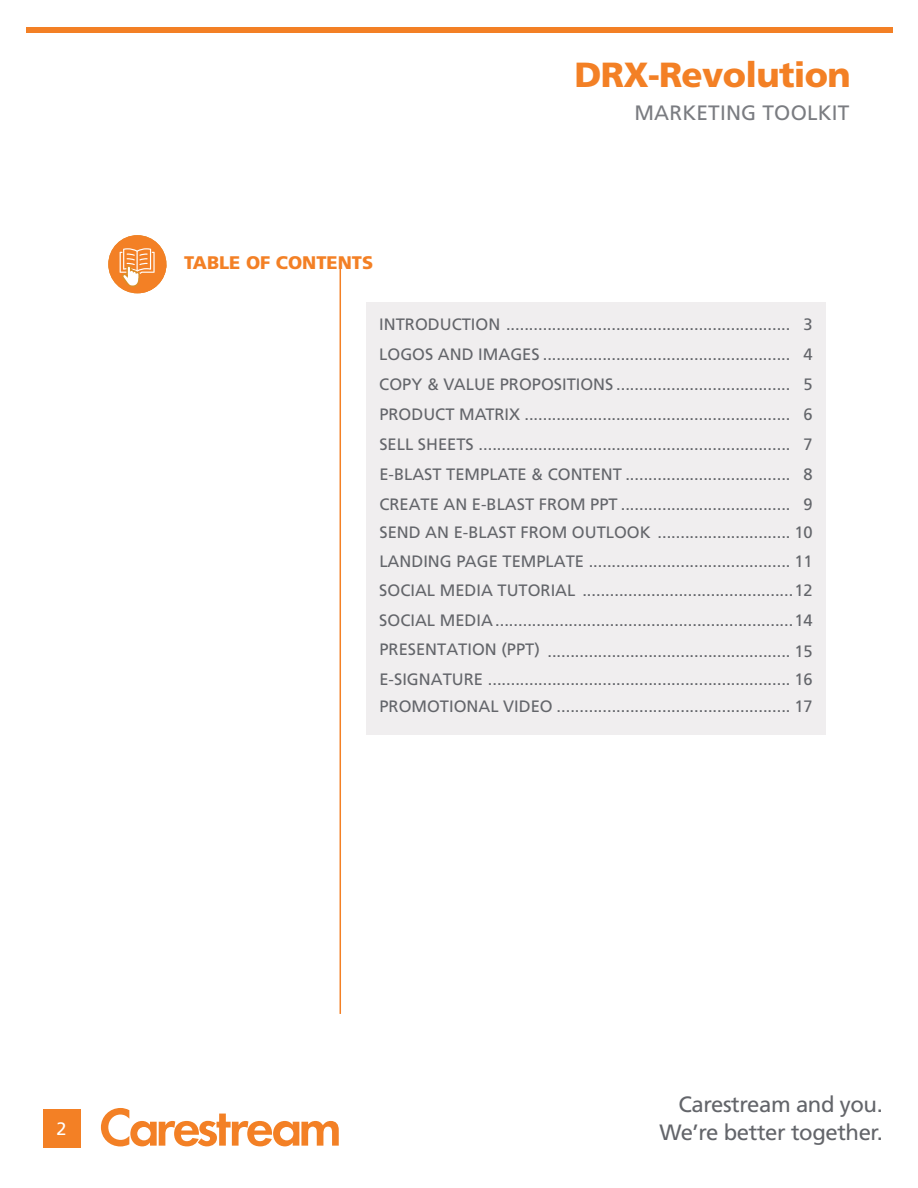
<style>
.page{position:relative;width:918px;height:1188px;background:#fff}
.page>*{position:absolute;margin:0;border:0;box-sizing:border-box;transform-origin:0 0}
.t1{font:900 34.8px "Frutiger LT Std";letter-spacing:-.02em;color:#f38025}
.t2{font:22.2px/27.8px "Frutiger LT Std";letter-spacing:-.02em;color:#63656a;text-align:right}
.t3{font:20.85px "Frutiger LT Std";letter-spacing:.01em;color:#7a7c81}
.t4{font:900 18.3px "Frutiger LT Std";color:#f38025}
.t5{font:18px "Frutiger LT Std";color:#fff}
.t6{font:16.5px/30px "Frutiger LT Std";color:#63656a;text-align:justify}
</style>
<div class="page">
<div style="left:43px;top:1109px;width:37px;height:39px;background:#f38025"></div>
<svg style="left:101px;top:1108px;width:238px;height:38px"></svg>
<div style="left:26px;top:27px;width:866px;height:5px;background:#f38025"></div>
<div style="left:366px;top:302px;width:459px;height:432px;background:#f0eeef"></div>
<hr style="left:340px;top:264px;width:1px;height:750px;background:#f38025">
<div style="left:108px;top:235px;width:58px;height:58px;background:#f38025;border-radius:50%"></div>
<svg style="left:120px;top:248px;width:46px;height:45px"></svg>
<p class="t4" style="left:184px;top:252px;width:191px">TABLE OF CONTENTS</p>
<h1 class="t1" style="left:574px;top:53px;width:278px">DRX-Revolution</h1>
<p class="t3" style="left:634px;top:100px;width:217px">MARKETING TOOLKIT</p>
<p class="t6" style="left:379px;top:310px;width:435px">INTRODUCTION .............................................................. 3<br>LOGOS AND IMAGES ...................................................... 4<br>COPY &amp; VALUE PROPOSITIONS ...................................... 5<br>PRODUCT MATRIX .......................................................... 6<br>SELL SHEETS .................................................................... 7<br>E-BLAST TEMPLATE &amp; CONTENT .................................... 8<br>CREATE AN E-BLAST FROM PPT ..................................... 9</p>
<p class="t6" style="left:379px;top:518px;width:435px">SEND AN E-BLAST FROM OUTLOOK ............................. 10</p>
<p class="t6" style="left:379px;top:546px;width:435px">LANDING PAGE TEMPLATE ............................................ 11</p>
<p class="t6" style="left:379px;top:575px;width:435px">SOCIAL MEDIA TUTORIAL ..............................................12<br>SOCIAL MEDIA.................................................................14</p>
<p class="t6" style="left:379px;top:635px;width:162px">PRESENTATION (PPT)</p>
<p class="t6" style="left:379px;top:637px;width:435px;line-height:28.5px;text-align:right">..................................................... 15<br>E-SIGNATURE .................................................................. 16</p>
<p class="t6" style="left:379px;top:692px;width:435px">PROMOTIONAL VIDEO ................................................... 17</p>
<p class="t5" style="left:57px;top:1118px;width:12px">2</p>
<h2 class="t2" style="left:659px;top:1091px;width:225px">Carestream and you.<br>We’re better together.</h2>
</div>
